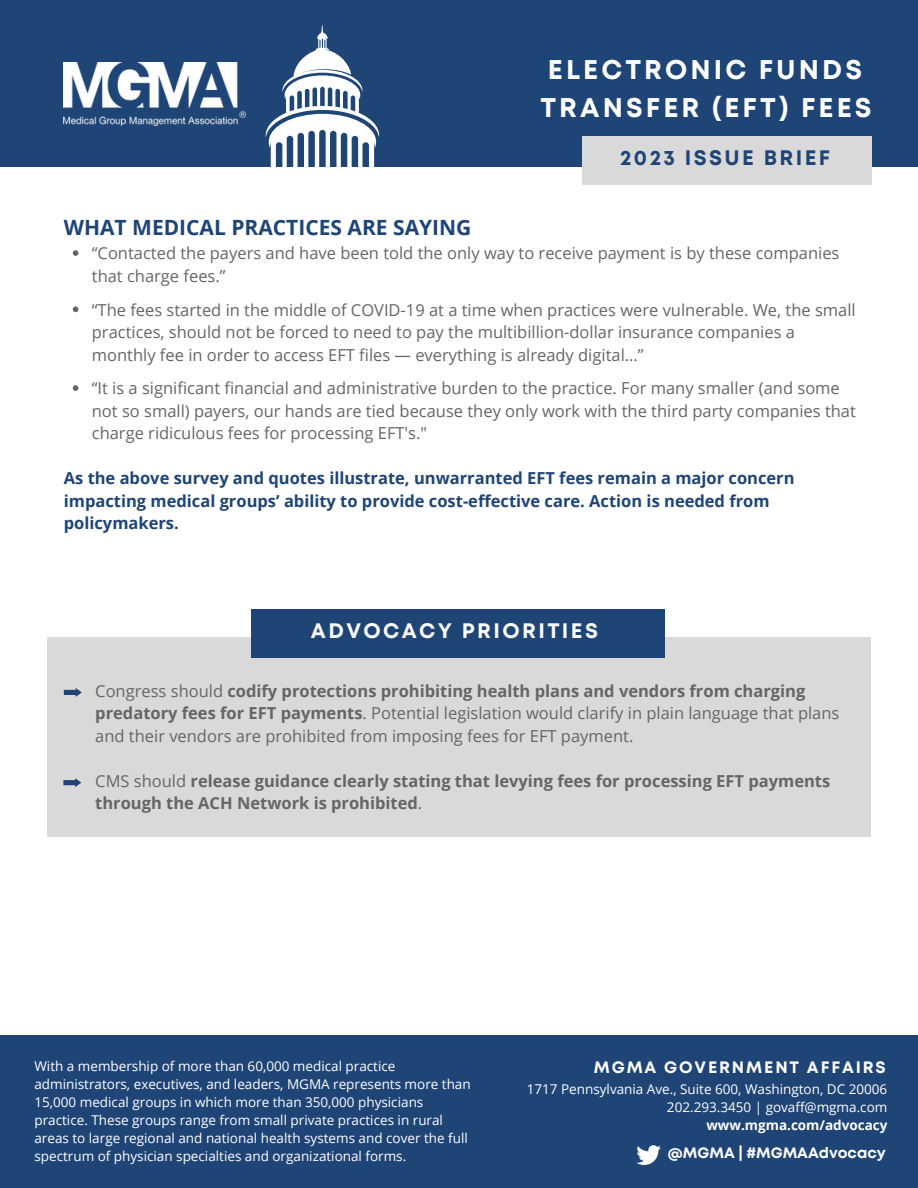
<style>
.page{position:relative;width:918px;height:1188px;background:#fff}
.page>*{position:absolute;margin:0;border:0;box-sizing:border-box;transform-origin:0 0}
.t1{font:700 27px "Mont";letter-spacing:.115em;color:#fff}
.t2{font:700 21px "Open Sans";color:#1f4476}
.t3{font:700 21px "Mont";letter-spacing:.115em;color:#fbfbfb}
.t4{font:700 21px "Mont";letter-spacing:.115em;color:#1f4476}
.t5{font:16.5px/22.5px "Open Sans";color:#656565}
.t6{font:700 16.5px/22.5px "Open Sans";color:#1f4476}
.t7{font:700 16.5px/22.5px "Open Sans";color:#656565}
.t8{font:700 16.5px "Mont";letter-spacing:.115em;color:#fff}
.t9{font:700 15px "Mont";color:#fff}
.t10{font:13.5px/18px "Open Sans";color:#fff}
.t11{font:700 13.5px "Open Sans";color:#fff}
.s1{font-weight:700}
.s2{font-weight:400}
</style>
<div class="page">
<div style="left:0;top:0;width:918px;height:166px;background:#1f4476"></div>
<svg style="left:239px;top:24px;width:167px;height:143px"></svg>
<img style="left:63px;top:63px;width:183px;height:63px">
<div style="left:0;top:1036px;width:918px;height:152px;background:#1f4476"></div>
<svg style="left:636px;top:1145px;width:25px;height:20px"></svg>
<div style="left:47px;top:637px;width:824px;height:200px;background:#d9d9d9"></div>
<div style="left:251px;top:610px;width:414px;height:48px;background:#1f4476"></div>
<svg style="left:64px;top:688px;width:18px;height:9px"></svg>
<svg style="left:63px;top:778px;width:18px;height:9px"></svg>
<div style="left:582px;top:136px;width:290px;height:48px;background:#d9d9d9"></div>
<svg style="left:73px;top:250px;width:5px;height:6px"></svg>
<svg style="left:73px;top:307px;width:5px;height:5px"></svg>
<svg style="left:73px;top:385px;width:5px;height:6px"></svg>
<p class="t1" style="left:548px;top:60px;width:316px">ELECTRONIC FUNDS</p>
<p class="t1" style="left:540px;top:97px;width:333px">TRANSFER (EFT) FEES</p>
<p class="t2" style="left:64px;top:212px;width:409px">WHAT MEDICAL PRACTICES ARE SAYING</p>
<p class="t4" style="left:620px;top:149px;width:212px">2023 ISSUE BRIEF</p>
<p class="t5" style="left:92px;top:242px;width:749px">“Contacted the payers and have been told the only way to receive payment is by these companies that charge fees.”</p>
<p class="t5" style="left:92px;top:298px;width:765px">“The fees started in the middle of COVID-19 at a time when practices were vulnerable. We, the small practices, should not be forced to need to pay the multibillion-dollar insurance companies a monthly fee in order to access EFT files — everything is already digital…”</p>
<p class="t5" style="left:92px;top:377px;width:766px">“It is a significant financial and administrative burden to the practice. For many smaller (and some not so small) payers, our hands are tied because they only work with the third party companies that charge ridiculous fees for processing EFT's."</p>
<p class="t6" style="left:64px;top:467px;width:732px">As the above survey and quotes illustrate, unwarranted EFT fees remain a major concern impacting medical groups’ ability to provide cost-effective care. Action is needed from policymakers.</p>
<p class="t3" style="left:311px;top:623px;width:289px">ADVOCACY PRIORITIES</p>
<p class="t5" style="left:95px;top:679px;width:746px">Congress should <span class="s1">codify protections prohibiting health plans and vendors from charging predatory fees for EFT payments</span>. Potential legislation would clarify in plain language that plans and their vendors are prohibited from imposing fees for EFT payment.</p>
<p class="t7" style="left:95px;top:769px;width:736px"><span class="s2">CMS should</span> release guidance clearly stating that levying fees for processing EFT payments through the ACH Network is prohibited<span class="s2">.</span></p>
<p class="t10" style="left:34px;top:1057px;width:438px">With a membership of more than 60,000 medical practice administrators, executives, and leaders, MGMA represents more than 15,000 medical groups in which more than 350,000 physicians practice. These groups range from small private practices in rural areas to large regional and national health systems and cover the full spectrum of physician specialties and organizational forms.</p>
<p class="t8" style="left:594px;top:1061px;width:294px">MGMA GOVERNMENT AFFAIRS</p>
<p class="t10" style="left:527px;top:1079px;width:362px">1717 Pennsylvania Ave., Suite 600, Washington, DC 20006</p>
<p class="t10" style="left:667px;top:1097px;width:222px">202.293.3450 | govaff@mgma.com</p>
<p class="t11" style="left:706px;top:1115px;width:183px">www.mgma.com/advocacy</p>
<p class="t9" style="left:668px;top:1148px;width:219px">@MGMA | #MGMAAdvocacy</p>
</div>
